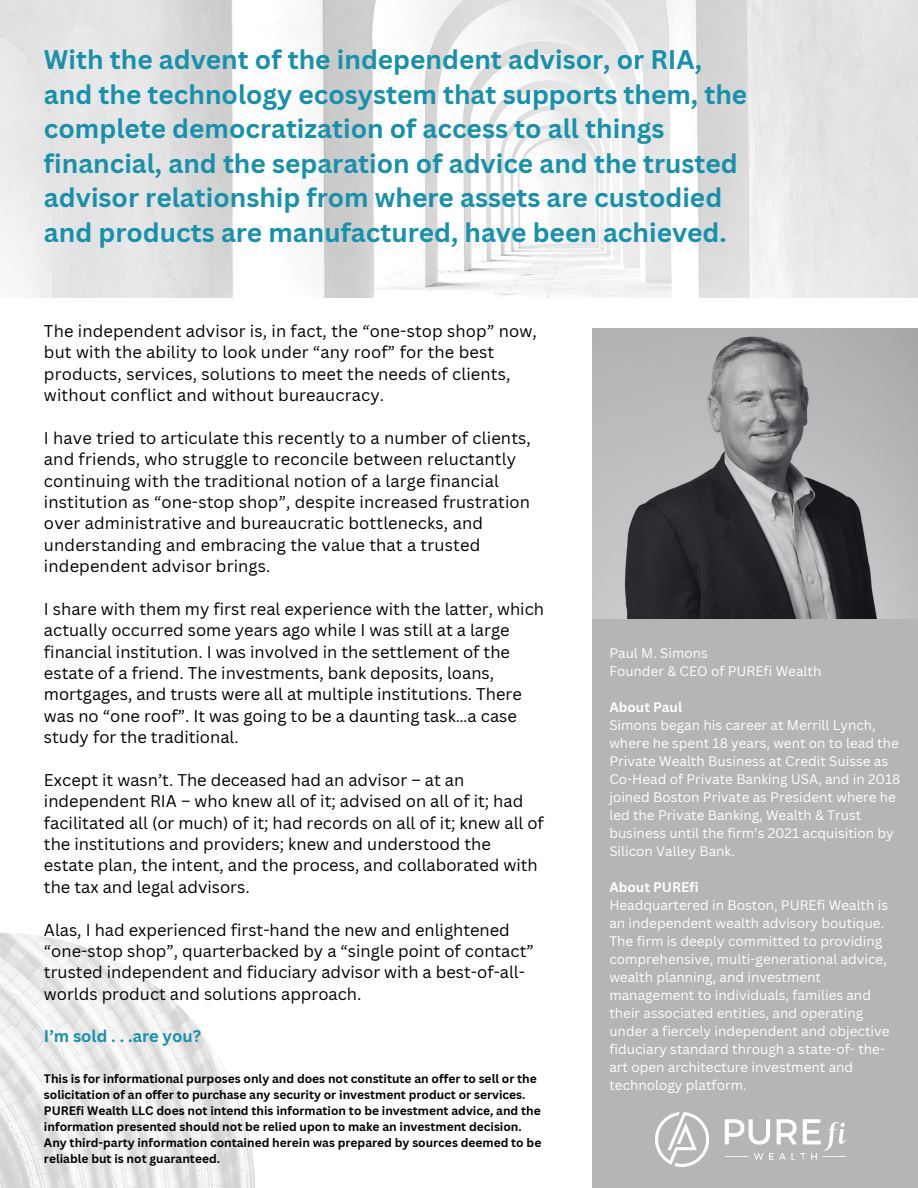
<style>
.page{position:relative;width:918px;height:1188px;background:#fff}
.page>*{position:absolute;margin:0;border:0;box-sizing:border-box;transform-origin:0 0}
.t1{font:700 26.25px/34.5px "Canva Sans";color:#1791ab}
.t2{font:16.5px/21.3px "Canva Sans";color:#000}
.t3{font:700 16.5px "Canva Sans";color:#1791ab}
.t4{font:13.5px/18px "Canva Sans";color:#fff}
.t5{font:700 12px/16px "Canva Sans";color:#000}
.s1{font-weight:700}
</style>
<div class="page">
<img style="left:0;top:0;width:918px;height:297px">
<div style="left:593px;top:618px;width:325px;height:570px;background:#b6b5b5"></div>
<img style="left:593px;top:328px;width:325px;height:290px">
<img style="left:0;top:933px;width:255px;height:255px">
<img style="left:656px;top:1112px;width:190px;height:54px">
<p class="t1" style="left:44px;top:42px;width:705px">With the advent of the independent advisor, or RIA, and the technology ecosystem that supports them, the complete democratization of access to all things financial, and the separation of advice and the trusted advisor relationship from where assets are custodied and products are manufactured, have been achieved.</p>
<h3 class="t2" style="left:44px;top:320px;width:494px">The independent advisor is, in fact, the “one-stop shop” now, but with the ability to look under “any roof” for the best products, services, solutions to meet the needs of clients, without conflict and without bureaucracy.</h3>
<h3 class="t2" style="left:44px;top:427px;width:488px">I have tried to articulate this recently to a number of clients, and friends, who struggle to reconcile between reluctantly continuing with the traditional notion of a large financial institution as “one-stop shop”, despite increased frustration over administrative and bureaucratic bottlenecks, and understanding and embracing the value that a trusted independent advisor brings.</h3>
<h3 class="t2" style="left:44px;top:598px;width:502px">I share with them my first real experience with the latter, which actually occurred some years ago while I was still at a large financial institution. I was involved in the settlement of the estate of a friend. The investments, bank deposits, loans, mortgages, and trusts were all at multiple institutions. There was no “one roof”. It was going to be a daunting task…a case study for the traditional.</h3>
<h3 class="t2" style="left:44px;top:769px;width:501px">Except it wasn’t. The deceased had an advisor – at an independent RIA – who knew all of it; advised on all of it; had facilitated all (or much) of it; had records on all of it; knew all of the institutions and providers; knew and understood the estate plan, the intent, and the process, and collaborated with the tax and legal advisors.</h3>
<h2 class="t2" style="left:44px;top:918px;width:491px">Alas, I had experienced first-hand the new and enlightened “one-stop shop”, quarterbacked by a “single point of contact” trusted independent and fiduciary advisor with a best-of-all&shy;worlds product and solutions approach.</h2>
<p class="t3" style="left:44px;top:1025px;width:159px">I’m sold . . .are you?</p>
<h4 class="t5" style="left:44px;top:1071px;width:499px">This is for informational purposes only and does not constitute an offer to sell or the solicitation of an offer to purchase any security or investment product or services.<br>PUREfi Wealth LLC does not intend this information to be investment advice, and the information presented should not be relied upon to make an investment decision.<br>Any third-party information contained herein was prepared by sources deemed to be reliable but is not guaranteed.</h4>
<p class="t4" style="left:609px;top:644px;width:214px">Paul M. Simons<br>Founder &amp; CEO of PUREfi Wealth</p>
<h4 class="t4" style="left:609px;top:698px;width:293px"><span class="s1">About Paul<br></span>Simons began his career at Merrill Lynch, where he spent 18 years, went on to lead the Private Wealth Business at Credit Suisse as Co-Head of Private Banking USA, and in 2018 joined Boston Private as President where he led the Private Banking, Wealth &amp; Trust business until the firm’s 2021 acquisition by Silicon Valley Bank.</h4>
<h4 class="t4" style="left:609px;top:878px;width:282px"><span class="s1">About PUREfi<br></span>Headquartered in Boston, PUREfi Wealth is an independent wealth advisory boutique.<br>The firm is deeply committed to providing comprehensive, multi-generational advice, wealth planning, and investment management to individuals, families and their associated entities, and operating under a fiercely independent and objective fiduciary standard through a state-of- the&shy;art open architecture investment and technology platform.</h4>
</div>
